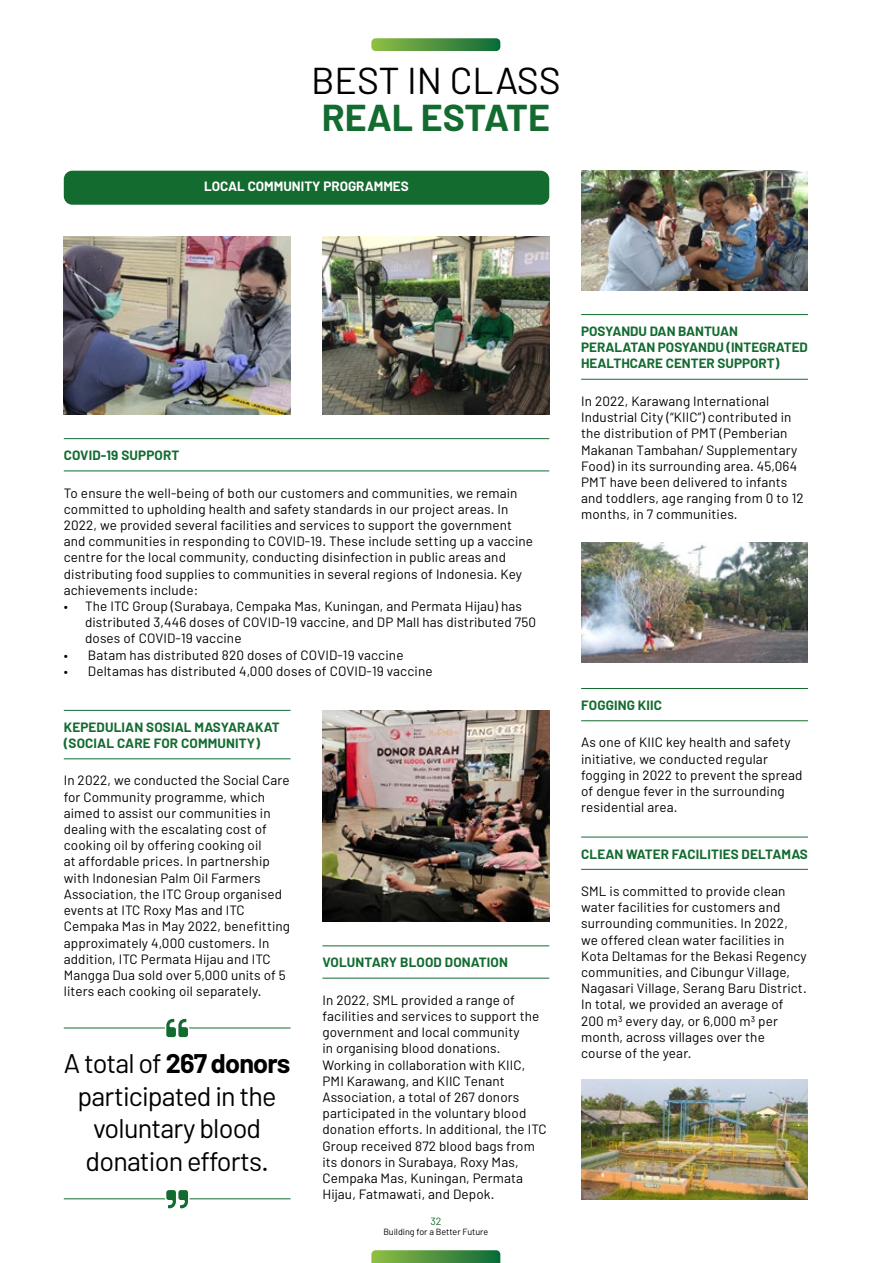
<style>
.page{position:relative;width:893px;height:1263px;background:#fff}
.page>*{position:absolute;margin:0;border:0;box-sizing:border-box;transform-origin:0 0}
.t1{font:37.5px "Barlow";color:#000}
.t2{font:700 37.5px "Barlow";color:#136b30}
.t3{font:27px/32.5px "Barlow";letter-spacing:-.03em;color:#000;text-align:center}
.t4{font:13.5px/16.2px "Barlow";letter-spacing:.01em;color:#000}
.t5{font:700 13.5px/16.2px "Barlow";letter-spacing:.01em;color:#136b30}
.t6{font:700 13.5px "Barlow";color:#fff}
.t7{font:10.5px "Barlow";color:#136b30}
.t8{font:9px "Barlow";color:#000}
.s1{font-weight:700}
</style>
<div class="page">
<hr style="left:581px;top:314px;width:227px;height:1px;background:#136b30">
<hr style="left:581px;top:379px;width:227px;height:1px;background:#136b30">
<hr style="left:581px;top:688px;width:227px;height:1px;background:#136b30">
<hr style="left:581px;top:720px;width:227px;height:1px;background:#136b30">
<hr style="left:64px;top:438px;width:485px;height:1px;background:#136b30">
<hr style="left:64px;top:471px;width:485px;height:1px;background:#136b30">
<hr style="left:581px;top:837px;width:227px;height:1px;background:#136b30">
<hr style="left:581px;top:869px;width:227px;height:1px;background:#136b30">
<hr style="left:322px;top:945px;width:227px;height:1px;background:#136b30">
<hr style="left:322px;top:978px;width:227px;height:1px;background:#136b30">
<hr style="left:64px;top:710px;width:227px;height:1px;background:#136b30">
<hr style="left:64px;top:758px;width:227px;height:1px;background:#136b30">
<div style="left:64px;top:171px;width:485px;height:34px;background:#136b30;border-radius:9px"></div>
<img style="left:64px;top:237px;width:227px;height:178px">
<img style="left:322px;top:237px;width:227px;height:178px">
<img style="left:322px;top:710px;width:227px;height:212px">
<img style="left:581px;top:171px;width:227px;height:120px">
<img style="left:581px;top:543px;width:227px;height:120px">
<img style="left:581px;top:1079px;width:227px;height:120px">
<hr style="left:64px;top:1027px;width:227px;height:1px;background:#136b30">
<svg style="left:164px;top:1018px;width:27px;height:20px"></svg>
<hr style="left:64px;top:1198px;width:227px;height:1px;background:#136b30">
<svg style="left:164px;top:1190px;width:27px;height:19px"></svg>
<svg style="left:371px;top:38px;width:129px;height:13px;background:#539643"></svg>
<svg style="left:371px;top:1250px;width:129px;height:13px;background:#539643"></svg>
<h1 class="t1" style="left:311px;top:57px;width:251px">BEST IN CLASS</h1>
<h1 class="t2" style="left:322px;top:94px;width:230px">REAL ESTATE</h1>
<p class="t6" style="left:204px;top:178px;width:206px">LOCAL COMMUNITY PROGRAMMES</p>
<p class="t5" style="left:64px;top:447px;width:117px">COVID-19 SUPPORT</p>
<p class="t4" style="left:64px;top:484px;width:471px">To ensure the well-being of both our customers and communities, we remain committed to upholding health and safety standards in our project areas. In 2022, we provided several facilities and services to support the government and communities in responding to COVID-19. These include setting up a vaccine centre for the local community, conducting disinfection in public areas and distributing food supplies to communities in several regions of Indonesia. Key achievements include:</p>
<p class="t4" style="left:85px;top:598px;width:452px;text-indent:-21px">• The ITC Group (Surabaya, Cempaka Mas, Kuningan, and Permata Hijau) has distributed 3,446 doses of COVID-19 vaccine, and DP Mall has distributed 750 doses of COVID-19 vaccine</p>
<p class="t4" style="left:64px;top:646px;width:341px">• Batam has distributed 820 doses of COVID-19 vaccine</p>
<p class="t4" style="left:64px;top:662px;width:370px">• Deltamas has distributed 4,000 doses of COVID-19 vaccine</p>
<p class="t5" style="left:64px;top:719px;width:217px">KEPEDULIAN SOSIAL MASYARAKAT (SOCIAL CARE FOR COMMUNITY)</p>
<p class="t4" style="left:64px;top:772px;width:228px">In 2022, we conducted the Social Care for Community programme, which aimed to assist our communities in dealing with the escalating cost of cooking oil by offering cooking oil<br>at affordable prices. In partnership with Indonesian Palm Oil Farmers Association, the ITC Group organised events at ITC Roxy Mas and ITC Cempaka Mas in May 2022, benefitting approximately 4,000 customers. In addition, ITC Permata Hijau and ITC Mangga Dua sold over 5,000 units of 5 liters each cooking oil separately.</p>
<h2 class="t3" style="left:64px;top:1046px;width:228px">A total of <span class="s1">267 donors </span>participated in the voluntary blood donation efforts.</h2>
<p class="t5" style="left:322px;top:954px;width:187px">VOLUNTARY BLOOD DONATION</p>
<p class="t4" style="left:322px;top:991px;width:226px">In 2022, SML provided a range of facilities and services to support the government and local community<br>in organising blood donations.<br>Working in collaboration with KIIC, PMI Karawang, and KIIC Tenant Association, a total of 267 donors participated in the voluntary blood donation efforts. In additional, the ITC Group received 872 blood bags from its donors in Surabaya, Roxy Mas, Cempaka Mas, Kuningan, Permata Hijau, Fatmawati, and Depok.</p>
<p class="t7" style="left:430px;top:1214px;width:13px">32</p>
<p class="t8" style="left:383px;top:1226px;width:106px">Building for a Better Future</p>
<p class="t5" style="left:581px;top:323px;width:228px">POSYANDU DAN BANTUAN<br>PERALATAN POSYANDU (INTEGRATED<br>HEALTHCARE CENTER SUPPORT)</p>
<p class="t4" style="left:581px;top:393px;width:224px">In 2022, Karawang International Industrial City (“KIIC”) contributed in the distribution of PMT (Pemberian Makanan Tambahan/ Supplementary Food) in its surrounding area. 45,064<br>PMT have been delivered to infants and toddlers, age ranging from 0 to 12 months, in 7 communities.</p>
<p class="t5" style="left:581px;top:697px;width:82px">FOGGING KIIC</p>
<p class="t4" style="left:581px;top:734px;width:223px">As one of KIIC key health and safety initiative, we conducted regular fogging in 2022 to prevent the spread of dengue fever in the surrounding residential area.</p>
<p class="t5" style="left:581px;top:845px;width:228px">CLEAN WATER FACILITIES DELTAMAS</p>
<p class="t4" style="left:581px;top:883px;width:227px">SML is committed to provide clean water facilities for customers and surrounding communities. In 2022, we offered clean water facilities in Kota Deltamas for the Bekasi Regency communities, and Cibungur Village, Nagasari Village, Serang Baru District.<br>In total, we provided an average of 200 m3 every day, or 6,000 m3 per month, across villages over the course of the year.</p>
</div>
